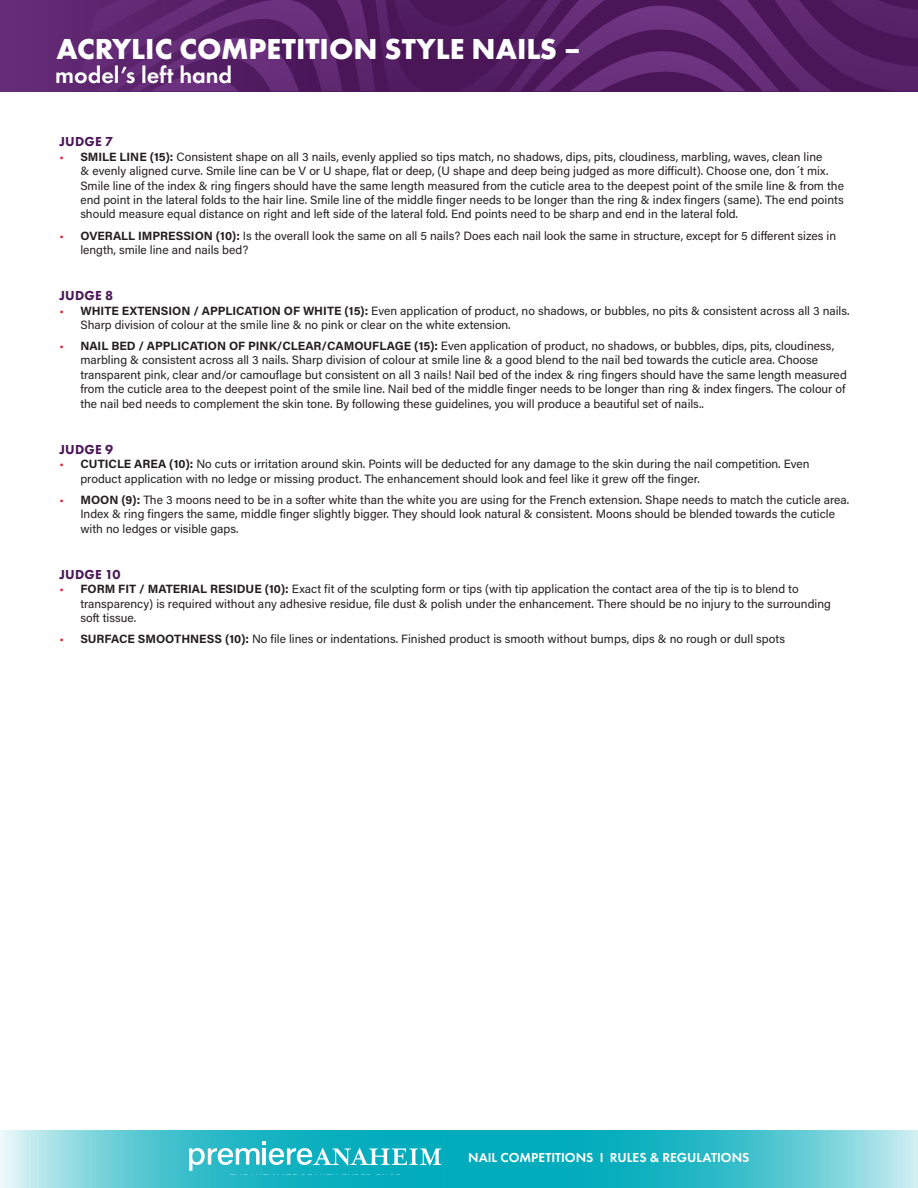
<style>
.page{position:relative;width:918px;height:1188px;background:#fff}
.page>*{position:absolute;margin:0;border:0;box-sizing:border-box;transform-origin:0 0}
.t1{font:700 30px "Futura PT";color:#fff}
.t2{font:600 24px "Futura PT";color:#fff}
.t3{font:600 13.5px "Futura PT";color:#fff}
.NUMBERED_LIST{font:800 13.5px "Futura PT";letter-spacing:.015em;color:#4a1658}
.NUMBERED_LIST-2{font:12px/14.4px "Acumin Pro";color:#231f20}
.s1{color:#ed1a3a}
.s2{font-weight:700}
</style>
<div class="page">
<div style="left:0;top:0;width:918px;height:91px;background:#622a74"></div>
<svg style="left:780px;top:0;width:138px;height:91px"></svg>
<svg style="left:140px;top:0;width:640px;height:91px"></svg>
<svg style="left:0;top:1131px;width:918px;height:57px;background:#44c1cd"></svg>
<svg style="left:189px;top:1141px;width:252px;height:30px"></svg>
<p class="t1" style="left:56px;top:30px;width:526px">ACRYLIC COMPETITION STYLE NAILS –</p>
<p class="t2" style="left:55px;top:60px;width:179px">model’s left hand</p>
<p class="NUMBERED_LIST" style="left:59px;top:133px;width:55px">JUDGE 7</p>
<p class="NUMBERED_LIST-2" style="left:80px;top:149px;width:765px;text-indent:-21px"><span class="s1">•</span> <span class="s2">SMILE LINE (15):</span> Consistent shape on all 3 nails, evenly applied so tips match, no shadows, dips, pits, cloudiness, marbling, waves, clean line<br>&amp; evenly aligned curve. Smile line can be V or U shape, flat or deep, (U shape and deep being judged as more difficult). Choose one, don´t mix.<br>Smile line of the index &amp; ring fingers should have the same length measured from the cuticle area to the deepest point of the smile line &amp; from the end point in the lateral folds to the hair line. Smile line of the middle finger needs to be longer than the ring &amp; index fingers (same). The end points should measure equal distance on right and left side of the lateral fold. End points need to be sharp and end in the lateral fold.</p>
<p class="NUMBERED_LIST-2" style="left:80px;top:228px;width:757px;text-indent:-21px"><span class="s1">•</span> <span class="s2">OVERALL IMPRESSION (10):</span> Is the overall look the same on all 5 nails? Does each nail look the same in structure, except for 5 different sizes in length, smile line and nails bed?</p>
<p class="NUMBERED_LIST" style="left:59px;top:287px;width:55px">JUDGE 8</p>
<p class="NUMBERED_LIST-2" style="left:80px;top:303px;width:771px;text-indent:-21px"><span class="s1">•</span> <span class="s2">WHITE EXTENSION / APPLICATION OF WHITE (15):</span> Even application of product, no shadows, or bubbles, no pits &amp; consistent across all 3 nails.<br>Sharp division of colour at the smile line &amp; no pink or clear on the white extension.</p>
<p class="NUMBERED_LIST-2" style="left:80px;top:338px;width:768px;text-indent:-21px"><span class="s1">•</span> <span class="s2">NAIL BED / APPLICATION OF PINK/CLEAR/CAMOUFLAGE (15):</span> Even application of product, no shadows, or bubbles, dips, pits, cloudiness, marbling &amp; consistent across all 3 nails. Sharp division of colour at smile line &amp; a good blend to the nail bed towards the cuticle area. Choose transparent pink, clear and/or camouflage but consistent on all 3 nails! Nail bed of the index &amp; ring fingers should have the same length measured from the cuticle area to the deepest point of the smile line. Nail bed of the middle finger needs to be longer than ring &amp; index fingers. The colour of the nail bed needs to complement the skin tone. By following these guidelines, you will produce a beautiful set of nails..</p>
<p class="NUMBERED_LIST" style="left:59px;top:441px;width:55px">JUDGE 9</p>
<p class="NUMBERED_LIST-2" style="left:80px;top:456px;width:731px;text-indent:-21px"><span class="s1">•</span> <span class="s2">CUTICLE AREA (10):</span> No cuts or irritation around skin. Points will be deducted for any damage to the skin during the nail competition. Even product application with no ledge or missing product. The enhancement should look and feel like it grew off the finger.</p>
<p class="NUMBERED_LIST-2" style="left:80px;top:492px;width:770px;text-indent:-21px"><span class="s1">•</span> <span class="s2">MOON (9):</span> The 3 moons need to be in a softer white than the white you are using for the French extension. Shape needs to match the cuticle area.<br>Index &amp; ring fingers the same, middle finger slightly bigger. They should look natural &amp; consistent. Moons should be blended towards the cuticle with no ledges or visible gaps.</p>
<p class="NUMBERED_LIST" style="left:59px;top:566px;width:63px">JUDGE 10</p>
<p class="NUMBERED_LIST-2" style="left:80px;top:581px;width:752px;text-indent:-21px"><span class="s1">•</span> <span class="s2">FORM FIT / MATERIAL RESIDUE (10):</span> Exact fit of the sculpting form or tips (with tip application the contact area of the tip is to blend to transparency) is required without any adhesive residue, file dust &amp; polish under the enhancement. There should be no injury to the surrounding soft tissue.</p>
<p class="NUMBERED_LIST-2" style="left:59px;top:631px;width:727px"><span class="s1">•</span> <span class="s2">SURFACE SMOOTHNESS (10):</span> No file lines or indentations. Finished product is smooth without bumps, dips &amp; no rough or dull spots</p>
<p class="t3" style="left:468px;top:1149px;width:283px">NAIL COMPETITIONS I RULES &amp; REGULATIONS</p>
</div>
